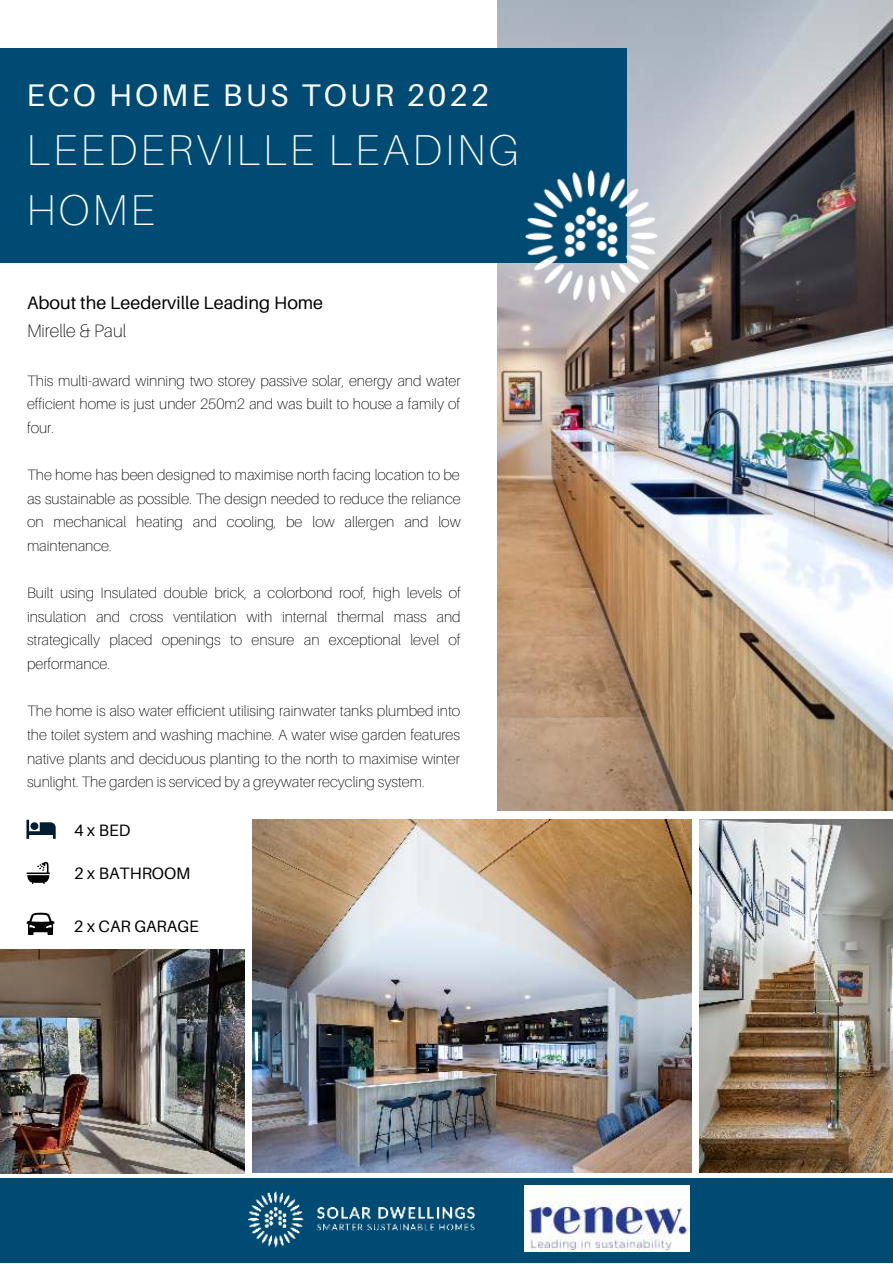
<style>
.page{position:relative;width:893px;height:1264px;background:#fff}
.page>*{position:absolute;margin:0;border:0;box-sizing:border-box;transform-origin:0 0}
.t1{font:100 43.2px/60.4px "Aileron";letter-spacing:.07em;color:#fff}
.t2{font:31.2px "Aileron";letter-spacing:.1em;color:#fff}
.t3{font:18px "Aileron";color:#000}
.t4{font:100 18px "Aileron";color:#000}
.t5{font:16.5px "Aileron";color:#000}
.t6{font:100 15px/23.5px "Aileron";color:#000;text-align:justify}
</style>
<div class="page">
<img style="left:497px;top:0;width:395px;height:810px">
<div style="left:0;top:48px;width:626px;height:215px;background:#004b73"></div>
<svg style="left:26px;top:819px;width:30px;height:19px"></svg>
<svg style="left:27px;top:861px;width:23px;height:23px"></svg>
<svg style="left:26px;top:912px;width:29px;height:23px"></svg>
<img style="left:253px;top:819px;width:438px;height:353px">
<img style="left:0;top:949px;width:244px;height:224px">
<img style="left:699px;top:819px;width:193px;height:353px">
<div style="left:0;top:1178px;width:892px;height:84px;background:#004b73"></div>
<img style="left:221px;top:1159px;width:279px;height:89px">
<img style="left:524px;top:1185px;width:165px;height:66px">
<img style="left:505px;top:161px;width:158px;height:148px">
<h2 class="t2" style="left:26px;top:78px;width:464px">ECO HOME BUS TOUR 2022</h2>
<h1 class="t1" style="left:26px;top:120px;width:493px">LEEDERVILLE LEADING<br>HOME</h1>
<p class="t3" style="left:27px;top:293px;width:297px">About the Leederville Leading Home</p>
<p class="t4" style="left:27px;top:321px;width:101px">Mirelle &amp; Paul</p>
<p class="t6" style="left:27px;top:369px;width:435px">This multi-award winning two storey passive solar, energy and water efficient home is just under 250m2 and was built to house a family of four.</p>
<p class="t6" style="left:27px;top:463px;width:435px">The home has been designed to maximise north facing location to be as sustainable as possible. The design needed to reduce the reliance on mechanical heating and cooling, be low allergen and low maintenance.</p>
<p class="t6" style="left:27px;top:581px;width:435px">Built using Insulated double brick, a colorbond roof, high levels of insulation and cross ventilation with internal thermal mass and strategically placed openings to ensure an exceptional level of performance.</p>
<p class="t6" style="left:27px;top:699px;width:435px">The home is also water efficient utilising rainwater tanks plumbed into the toilet system and washing machine. A water wise garden features native plants and deciduous planting to the north to maximise winter sunlight. The garden is serviced by a greywater recycling system.</p>
<p class="t5" style="left:74px;top:820px;width:58px">4 x BED</p>
<p class="t5" style="left:74px;top:864px;width:118px">2 x BATHROOM</p>
<p class="t5" style="left:74px;top:917px;width:126px">2 x CAR GARAGE</p>
</div>
